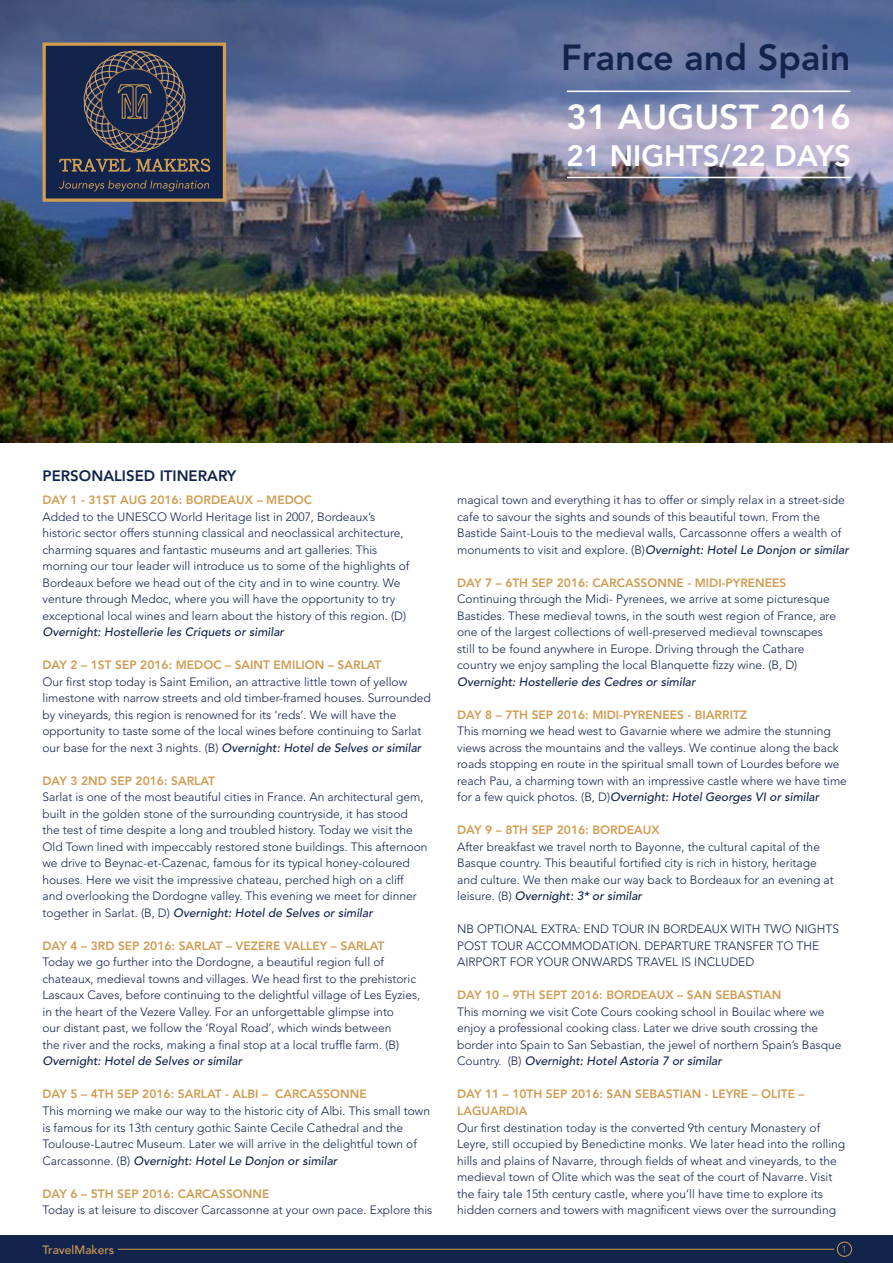
<style>
.page{position:relative;width:893px;height:1263px;background:#fff}
.page>*{position:absolute;margin:0;border:0;box-sizing:border-box;transform-origin:0 0}
.t1{font:800 36px "Avenir";color:#12244b}
.t2{font:800 34.5px "Avenir";color:#fff}
.t3{font:800 29.25px "Avenir";color:#fff}
.t4{font:800 15px "Avenir";color:#12244b}
.t5{font:300 12px/16.5px "Avenir";color:#12244b}
.t6{font:800 12px/16.5px "Avenir";color:#cf9c52}
.t7{font:500 12px "Avenir";color:#cf9c52}
.t8{font:300 10.2px "Avenir";color:#cf9c52}
.s1{font-weight:500;font-style:italic}
</style>
<div class="page">
<div style="left:0;top:1235px;width:893px;height:28px;background:#12244b"></div>
<hr style="left:118px;top:1249px;width:716px;height:1px;background:#cf9c52">
<div style="left:837px;top:1242px;width:15px;height:14px;border:1px solid #cf9c52;border-radius:50%"></div>
<img style="left:0;top:0;width:893px;height:442px">
<div style="left:44px;top:44px;width:180px;height:156px;background:#12244b"></div>
<div style="left:43px;top:43px;width:183px;height:159px;border:3px solid #cf9c52"></div>
<svg style="left:59px;top:180px;width:150px;height:11px"></svg>
<svg style="left:59px;top:50px;width:151px;height:122px"></svg>
<hr style="left:567px;top:91px;width:283px;height:1px;background:#fff">
<hr style="left:567px;top:177px;width:283px;height:1px;background:#fff">
<p class="t1" style="left:561px;top:36px;width:291px">France and Spain</p>
<p class="t2" style="left:567px;top:96px;width:286px">31 AUGUST 2016</p>
<p class="t3" style="left:567px;top:139px;width:286px">21 NIGHTS/22 DAYS</p>
<p class="t4" style="left:43px;top:466px;width:195px">PERSONALISED ITINERARY</p>
<p class="t6" style="left:43px;top:492px;width:271px">DAY 1 - 31ST AUG 2016: BORDEAUX – MEDOC</p>
<p class="t5" style="left:43px;top:509px;width:368px">Added to the UNESCO World Heritage list in 2007, Bordeaux’s historic sector offers stunning classical and neoclassical architecture, charming squares and fantastic museums and art galleries. This morning our tour leader will introduce us to some of the highlights of Bordeaux before we head out of the city and in to wine country. We venture through Medoc, where you will have the opportunity to try exceptional local wines and learn about the history of this region. (D)<br><span class="s1">Overnight: Hostellerie les Criquets or similar</span></p>
<p class="t6" style="left:43px;top:657px;width:340px">DAY 2 – 1ST SEP 2016: MEDOC – SAINT EMILION – SARLAT</p>
<p class="t5" style="left:43px;top:674px;width:390px">Our first stop today is Saint Emilion, an attractive little town of yellow limestone with narrow streets and old timber-framed houses. Surrounded by vineyards, this region is renowned for its ‘reds’. We will have the opportunity to taste some of the local wines before continuing to Sarlat our base for the next 3 nights. (B) <span class="s1">Overnight: Hotel de Selves or similar</span></p>
<p class="t6" style="left:43px;top:772px;width:174px">DAY 3 2ND SEP 2016: SARLAT</p>
<p class="t5" style="left:43px;top:789px;width:387px">Sarlat is one of the most beautiful cities in France. An architectural gem, built in the golden stone of the surrounding countryside, it has stood the test of time despite a long and troubled history. Today we visit the Old Town lined with impeccably restored stone buildings. This afternoon we drive to Beynac-et-Cazenac, famous for its typical honey-coloured houses. Here we visit the impressive chateau, perched high on a cliff<br>and overlooking the Dordogne valley. This evening we meet for dinner together in Sarlat. (B, D) <span class="s1">Overnight: Hotel de Selves or similar</span></p>
<p class="t6" style="left:43px;top:937px;width:343px">DAY 4 – 3RD SEP 2016: SARLAT – VEZERE VALLEY – SARLAT</p>
<p class="t5" style="left:43px;top:954px;width:379px">Today we go further into the Dordogne, a beautiful region full of chateaux, medieval towns and villages. We head first to the prehistoric Lascaux Caves, before continuing to the delightful village of Les Eyzies, in the heart of the Vezere Valley. For an unforgettable glimpse into<br>our distant past, we follow the ‘Royal Road’, which winds between<br>the river and the rocks, making a final stop at a local truffle farm. (B)<br><span class="s1">Overnight: Hotel de Selves or similar</span></p>
<p class="t6" style="left:43px;top:1086px;width:326px">DAY 5 – 4TH SEP 2016: SARLAT - ALBI – CARCASSONNE</p>
<p class="t5" style="left:43px;top:1103px;width:389px">This morning we make our way to the historic city of Albi. This small town is famous for its 13th century gothic Sainte Cecile Cathedral and the Toulouse-Lautrec Museum. Later we will arrive in the delightful town of Carcassonne. (B) <span class="s1">Overnight: Hotel Le Donjon or similar</span></p>
<p class="t6" style="left:43px;top:1185px;width:228px">DAY 6 – 5TH SEP 2016: CARCASSONNE</p>
<p class="t5" style="left:43px;top:1202px;width:391px">Today is at leisure to discover Carcassonne at your own pace. Explore this</p>
<p class="t5" style="left:457px;top:492px;width:393px">magical town and everything it has to offer or simply relax in a street-side cafe to savour the sights and sounds of this beautiful town. From the Bastide Saint-Louis to the medieval walls, Carcassonne offers a wealth of monuments to visit and explore. (B)<span class="s1">Overnight: Hotel Le Donjon or similar</span></p>
<p class="t6" style="left:457px;top:574px;width:331px">DAY 7 – 6TH SEP 2016: CARCASSONNE - MIDI-PYRENEES</p>
<p class="t5" style="left:457px;top:591px;width:380px">Continuing through the Midi- Pyrenees, we arrive at some picturesque Bastides. These medieval towns, in the south west region of France, are one of the largest collections of well-preserved medieval townscapes still to be found anywhere in Europe. Driving through the Cathare country we enjoy sampling the local Blanquette fizzy wine. (B, D)<br><span class="s1">Overnight: Hostellerie des Cedres or similar</span></p>
<p class="t6" style="left:457px;top:706px;width:292px">DAY 8 – 7TH SEP 2016: MIDI-PYRENEES - BIARRITZ</p>
<p class="t5" style="left:457px;top:723px;width:391px">This morning we head west to Gavarnie where we admire the stunning views across the mountains and the valleys. We continue along the back roads stopping en route in the spiritual small town of Lourdes before we reach Pau, a charming town with an impressive castle where we have time for a few quick photos. (B, D)<span class="s1">Overnight: Hotel Georges VI or similar</span></p>
<p class="t6" style="left:457px;top:822px;width:204px">DAY 9 – 8TH SEP 2016: BORDEAUX</p>
<p class="t5" style="left:457px;top:839px;width:378px">After breakfast we travel north to Bayonne, the cultural capital of the Basque country. This beautiful fortified city is rich in history, heritage and culture. We then make our way back to Bordeaux for an evening at leisure. (B) <span class="s1">Overnight: 3* or similar</span></p>
<p class="t5" style="left:457px;top:921px;width:383px">NB OPTIONAL EXTRA: END TOUR IN BORDEAUX WITH TWO NIGHTS<br>POST TOUR ACCOMMODATION. DEPARTURE TRANSFER TO THE<br>AIRPORT FOR YOUR ONWARDS TRAVEL IS INCLUDED</p>
<p class="t6" style="left:457px;top:987px;width:326px">DAY 10 – 9TH SEPT 2016: BORDEAUX – SAN SEBASTIAN</p>
<p class="t5" style="left:457px;top:1004px;width:386px">This morning we visit Cote Cours cooking school in Bouilac where we enjoy a professional cooking class. Later we drive south crossing the border into Spain to San Sebastian, the jewel of northern Spain’s Basque Country. (B) <span class="s1">Overnight: Hotel Astoria 7 or similar</span></p>
<p class="t6" style="left:457px;top:1086px;width:349px">DAY 11 – 10TH SEP 2016: SAN SEBASTIAN - LEYRE – OLITE –<br>LAGUARDIA</p>
<p class="t5" style="left:457px;top:1119px;width:390px">Our first destination today is the converted 9th century Monastery of Leyre, still occupied by Benedictine monks. We later head into the rolling hills and plains of Navarre, through fields of wheat and vineyards, to the medieval town of Olite which was the seat of the court of Navarre. Visit the fairy tale 15th century castle, where you’ll have time to explore its hidden corners and towers with magnificent views over the surrounding</p>
<p class="t7" style="left:43px;top:1243px;width:73px">TravelMakers</p>
<p class="t8" style="left:842px;top:1243px;width:7px">1</p>
</div>
